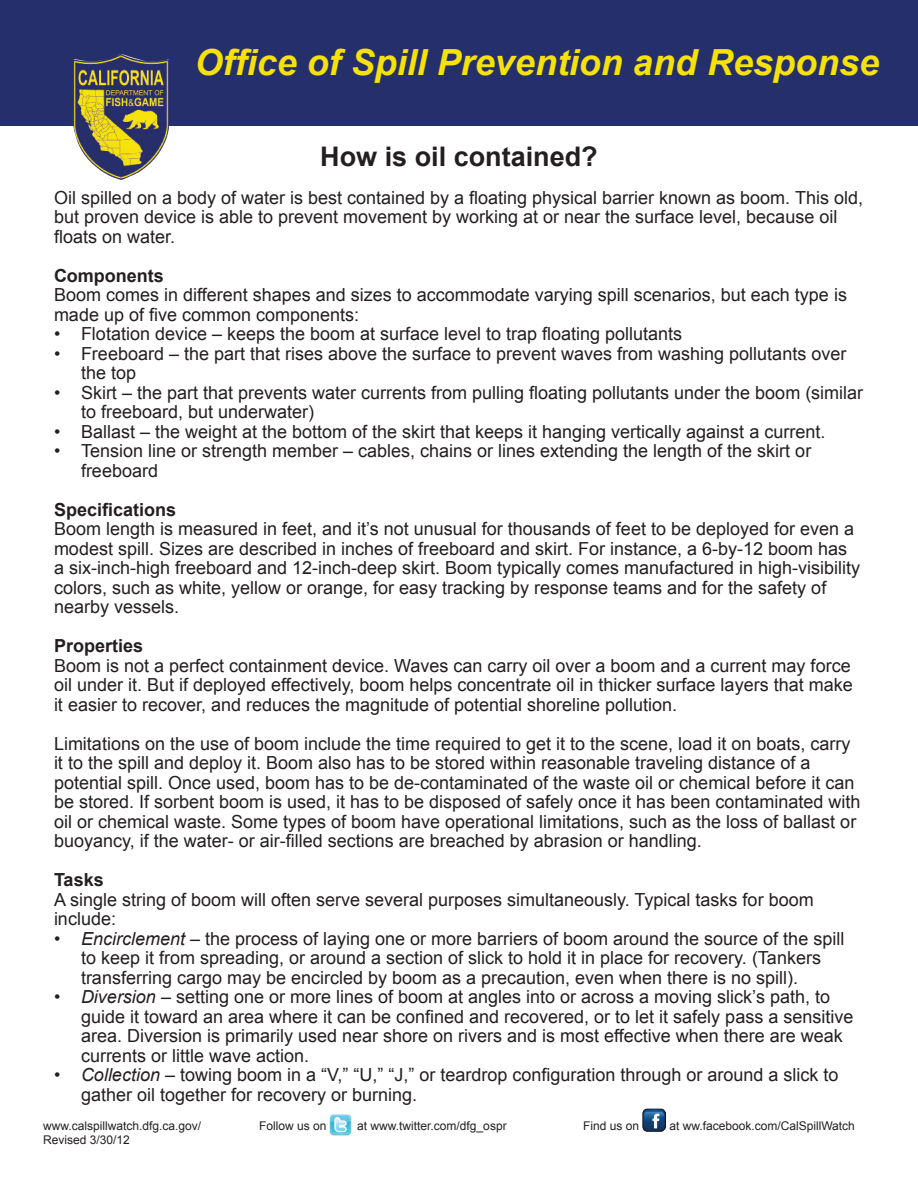
<style>
.page{position:relative;width:918px;height:1188px;background:#fff}
.page>*{position:absolute;margin:0;border:0;box-sizing:border-box;transform-origin:0 0}
.t1{font:italic 700 36px "Arial";color:#f6e208}
.t2{font:700 27px "Arial";color:#231f20}
.t3{font:18px/19.5px "Arial";color:#231f20}
.t4{font:700 18px "Arial";color:#231f20}
.t5{font:12px "Arial";color:#231f20}
.s1{font-style:italic}
</style>
<div class="page">
<div style="left:0;top:0;width:918px;height:126px;background:#252f6c"></div>
<img style="left:74px;top:54px;width:95px;height:126px">
<img style="left:330px;top:1115px;width:21px;height:21px">
<img style="left:643px;top:1108px;width:23px;height:24px">
<h1 class="t1" style="left:195px;top:39px;width:686px">Office of Spill Prevention and Response</h1>
<h2 class="t2" style="left:320px;top:138px;width:279px">How is oil contained?</h2>
<p class="t3" style="left:54px;top:188px;width:811px">Oil spilled on a body of water is best contained by a floating physical barrier known as boom. This old, but proven device is able to prevent movement by working at or near the surface level, because oil floats on water.</p>
<p class="t4" style="left:54px;top:264px;width:111px">Components</p>
<p class="t3" style="left:54px;top:286px;width:795px">Boom comes in different shapes and sizes to accommodate varying spill scenarios, but each type is made up of five common components:</p>
<p class="t3" style="left:54px;top:325px;width:630px">• Flotation device – keeps the boom at surface level to trap floating pollutants</p>
<p class="t3" style="left:81px;top:344px;width:767px;text-indent:-27px">• Freeboard – the part that rises above the surface to prevent waves from washing pollutants over the top</p>
<p class="t3" style="left:81px;top:383px;width:784px;text-indent:-27px">• Skirt – the part that prevents water currents from pulling floating pollutants under the boom (similar to freeboard, but underwater)</p>
<p class="t3" style="left:54px;top:422px;width:773px">• Ballast – the weight at the bottom of the skirt that keeps it hanging vertically against a current.</p>
<p class="t3" style="left:81px;top:441px;width:732px;text-indent:-27px">• Tension line or strength member – cables, chains or lines extending the length of the skirt or freeboard</p>
<p class="t4" style="left:54px;top:498px;width:124px">Specifications</p>
<p class="t3" style="left:54px;top:519px;width:808px">Boom length is measured in feet, and it’s not unusual for thousands of feet to be deployed for even a modest spill. Sizes are described in inches of freeboard and skirt. For instance, a 6-by-12 boom has a six-inch-high freeboard and 12-inch-deep skirt. Boom typically comes manufactured in high-visibility colors, such as white, yellow or orange, for easy tracking by response teams and for the safety of nearby vessels.</p>
<p class="t4" style="left:54px;top:634px;width:91px">Properties</p>
<p class="t3" style="left:54px;top:656px;width:800px;text-align:justify">Boom is not a perfect containment device. Waves can carry oil over a boom and a current may force oil under it. But if deployed effectively, boom helps concentrate oil in thicker surface layers that make it easier to recover, and reduces the magnitude of potential shoreline pollution.</p>
<p class="t3" style="left:54px;top:734px;width:808px">Limitations on the use of boom include the time required to get it to the scene, load it on boats, carry it to the spill and deploy it. Boom also has to be stored within reasonable traveling distance of a potential spill. Once used, boom has to be de-contaminated of the waste oil or chemical before it can be stored. If sorbent boom is used, it has to be disposed of safely once it has been contaminated with oil or chemical waste. Some types of boom have operational limitations, such as the loss of ballast or buoyancy, if the water- or air-filled sections are breached by abrasion or handling.</p>
<p class="t4" style="left:54px;top:868px;width:51px">Tasks</p>
<p class="t3" style="left:54px;top:890px;width:761px">A single string of boom will often serve several purposes simultaneously. Typical tasks for boom include:</p>
<p class="t3" style="left:81px;top:929px;width:765px;text-indent:-27px"><span class="s1">• Encirclement</span> – the process of laying one or more barriers of boom around the source of the spill to keep it from spreading, or around a section of slick to hold it in place for recovery. (Tankers transferring cargo may be encircled by boom as a precaution, even when there is no spill).</p>
<p class="t3" style="left:81px;top:987px;width:774px;text-indent:-27px"><span class="s1">• Diversion</span> – setting one or more lines of boom at angles into or across a moving slick’s path, to guide it toward an area where it can be confined and recovered, or to let it safely pass a sensitive area. Diversion is primarily used near shore on rivers and is most effective when there are weak currents or little wave action.</p>
<p class="t3" style="left:81px;top:1065px;width:759px;text-indent:-27px"><span class="s1">• Collection</span> – towing boom in a “V,” “U,” “J,” or teardrop configuration through or around a slick to gather oil together for recovery or burning.</p>
<p class="t5" style="left:43px;top:1118px;width:160px">www.calspillwatch.dfg.ca.gov/</p>
<p class="t5" style="left:259px;top:1118px;width:69px">Follow us on</p>
<p class="t5" style="left:357px;top:1118px;width:151px">at www.twitter.com/dfg_ospr</p>
<p class="t5" style="left:583px;top:1118px;width:58px">Find us on</p>
<p class="t5" style="left:669px;top:1118px;width:187px">at ww.facebook.com/CalSpillWatch</p>
<p class="t5" style="left:43px;top:1132px;width:88px">Revised 3/30/12</p>
</div>
